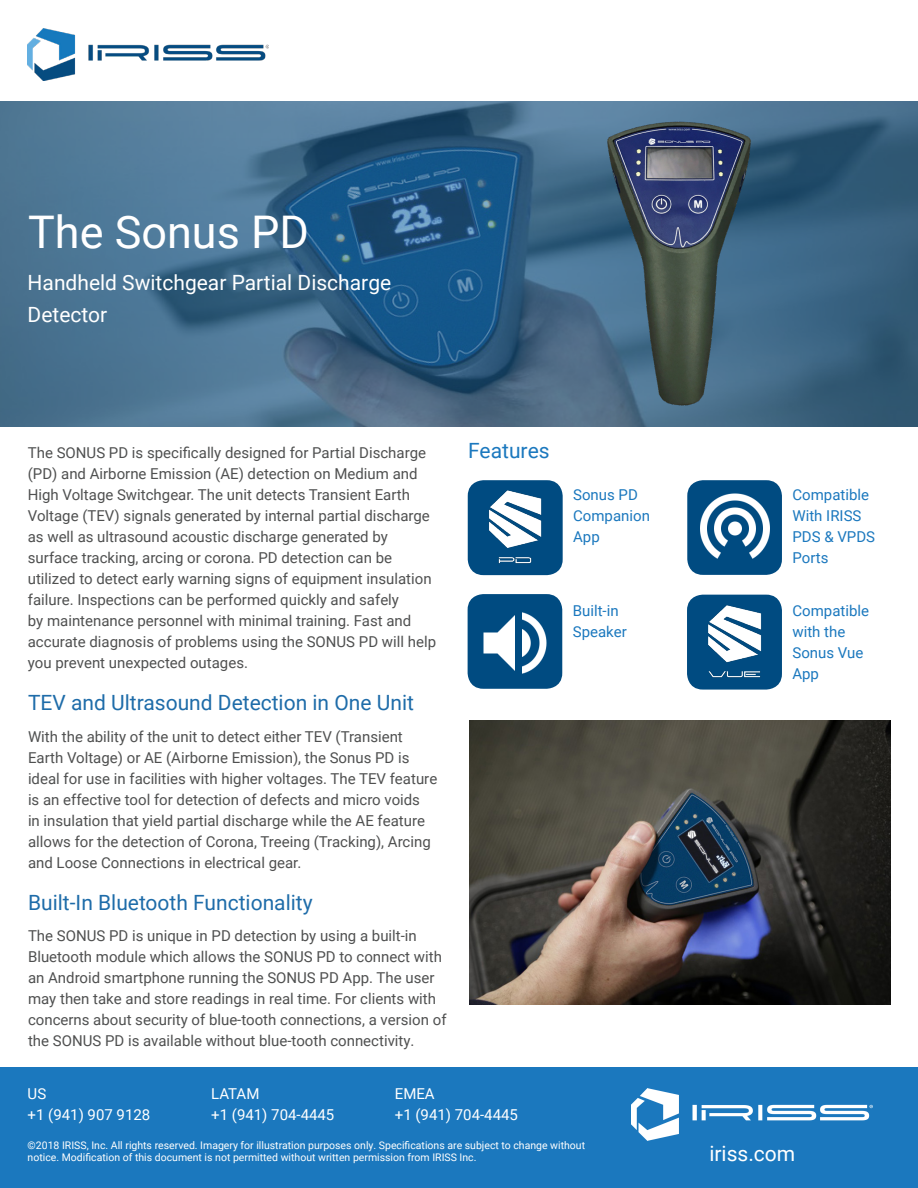
<style>
.page{position:relative;width:918px;height:1188px;background:#fff}
.page>*{position:absolute;margin:0;border:0;box-sizing:border-box;transform-origin:0 0}
.t1{font:45px "Roboto";color:#fff}
.t2{font:21px "Roboto";color:#1e6ca9}
.Heading_5{font:21px "Roboto";color:#fff}
.t3{font:21px "Roboto";color:#1b78be}
.Body_Text_10pt{font:15px/21px "Roboto";color:#4f5050}
.t4{font:15px/21px "Roboto";color:#1b78be}
.t5{font:15px/21px "Roboto";color:#fff}
.t6{font:10.5px/12px "Roboto";color:#fff}
</style>
<div class="page">
<div style="left:0;top:1067px;width:918px;height:121px;background:#1b78be"></div>
<img style="left:28px;top:28px;width:241px;height:52px">
<svg style="left:631px;top:1088px;width:242px;height:53px"></svg>
<svg style="left:0;top:101px;width:918px;height:326px;background:#3e6889"></svg>
<img style="left:597px;top:117px;width:165px;height:296px">
<div style="left:468px;top:594px;width:94px;height:95px;background:#004b81;border-radius:16px"></div>
<img style="left:483px;top:612px;width:64px;height:62px">
<div style="left:687px;top:480px;width:95px;height:95px;background:#004b81;border-radius:16px"></div>
<img style="left:700px;top:483px;width:77px;height:76px">
<div style="left:468px;top:480px;width:95px;height:95px;background:#004b81;border-radius:16px"></div>
<img style="left:489px;top:490px;width:53px;height:74px">
<img style="left:469px;top:721px;width:421px;height:283px">
<div style="left:687px;top:595px;width:95px;height:95px;background:#004b81;border-radius:16px"></div>
<img style="left:708px;top:605px;width:54px;height:73px">
<p class="t1" style="left:28px;top:201px;width:282px">The Sonus PD</p>
<p class="Heading_5" style="left:28px;top:268px;width:365px">Handheld Switchgear Partial Discharge</p>
<p class="Heading_5" style="left:28px;top:299px;width:81px">Detector</p>
<p class="Body_Text_10pt" style="left:28px;top:442px;width:410px">The SONUS PD is specifically designed for Partial Discharge (PD) and Airborne Emission (AE) detection on Medium and High Voltage Switchgear. The unit detects Transient Earth Voltage (TEV) signals generated by internal partial discharge as well as ultrasound acoustic discharge generated by surface tracking, arcing or corona. PD detection can be utilized to detect early warning signs of equipment insulation failure. Inspections can be performed quickly and safely<br>by maintenance personnel with minimal training. Fast and accurate diagnosis of problems using the SONUS PD will help you prevent unexpected outages.</p>
<p class="t3" style="left:468px;top:436px;width:83px">Features</p>
<p class="t2" style="left:28px;top:688px;width:387px">TEV and Ultrasound Detection in One Unit</p>
<p class="Body_Text_10pt" style="left:28px;top:725px;width:411px">With the ability of the unit to detect either TEV (Transient Earth Voltage) or AE (Airborne Emission), the Sonus PD is ideal for use in facilities with higher voltages. The TEV feature is an effective tool for detection of defects and micro voids<br>in insulation that yield partial discharge while the AE feature allows for the detection of Corona, Treeing (Tracking), Arcing and Loose Connections in electrical gear.</p>
<p class="t2" style="left:28px;top:887px;width:286px">Built-In Bluetooth Functionality</p>
<p class="Body_Text_10pt" style="left:28px;top:925px;width:420px">The SONUS PD is unique in PD detection by using a built-in Bluetooth module which allows the SONUS PD to connect with an Android smartphone running the SONUS PD App. The user may then take and store readings in real time. For clients with concerns about security of blue-tooth connections, a version of the SONUS PD is available without blue-tooth connectivity.</p>
<p class="t5" style="left:28px;top:1082px;width:124px">US<br>+1 (941) 907 9128</p>
<p class="t5" style="left:211px;top:1082px;width:125px">LATAM<br>+1 (941) 704-4445</p>
<p class="t5" style="left:395px;top:1082px;width:125px">EMEA<br>+1 (941) 704-4445</p>
<p class="t4" style="left:573px;top:484px;width:78px">Sonus PD<br>Companion<br>App</p>
<p class="t4" style="left:573px;top:599px;width:56px">Built-in<br>Speaker</p>
<p class="t4" style="left:792px;top:484px;width:84px">Compatible<br>With IRISS<br>PDS &amp; VPDS<br>Ports</p>
<p class="t4" style="left:792px;top:599px;width:78px">Compatible with the<br>Sonus Vue<br>App</p>
<p class="t6" style="left:28px;top:1139px;width:559px">©2018 IRISS, Inc. All rights reserved. Imagery for illustration purposes only. Specifications are subject to change without notice. Modification of this document is not permitted without written permission from IRISS Inc.</p>
<h2 class="Heading_5" style="left:709px;top:1138px;width:87px">iriss.com</h2>
</div>
